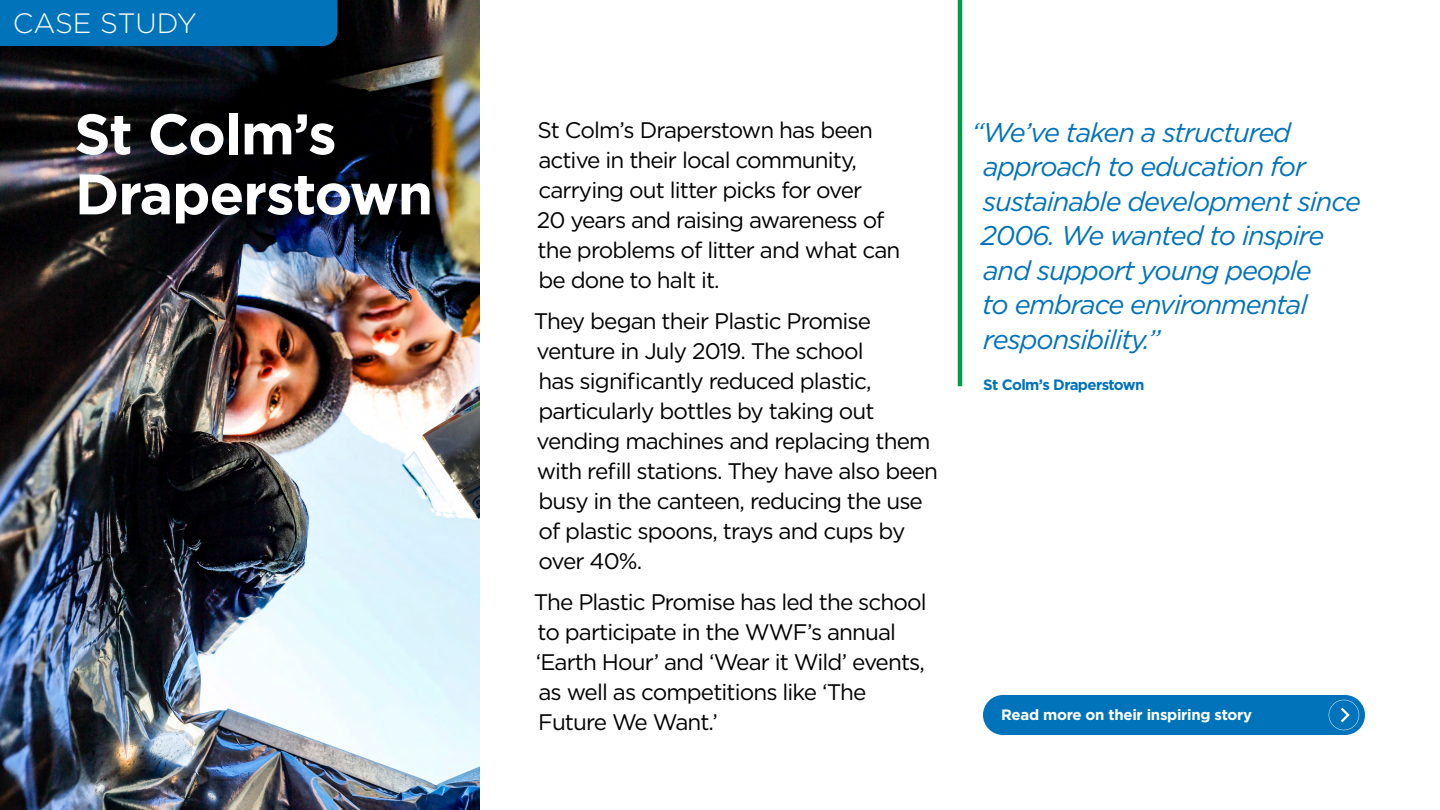
<style>
.page{position:relative;width:1440px;height:810px;background:#fff}
.page>*{position:absolute;margin:0;border:0;box-sizing:border-box;transform-origin:0 0}
.t1{font:700 57px/60px "Gotham";letter-spacing:-.02em;color:#fff}
.t2{font:300 27.97px "Gotham";color:#fff}
.t3{font:italic 27px/34.5px "Gotham";letter-spacing:-.04em;color:#0073ba}
.t4{font:22.5px/30px "Gotham";letter-spacing:-.04em;color:#000}
.t5{font:700 15px "Gotham";letter-spacing:-.02em;color:#fff}
.t6{font:700 15px "Gotham";letter-spacing:-.04em;color:#0073ba}
</style>
<div class="page">
<img style="left:0;top:0;width:480px;height:810px">
<div style="left:0;top:0;width:338px;height:46px;background:#0073ba"></div>
<hr style="left:958px;top:0;width:4px;height:386px;background:#009c47">
<div style="left:983px;top:695px;width:382px;height:40px;background:#0073ba;border-radius:20px"></div>
<svg style="left:1329px;top:700px;width:30px;height:30px"></svg>
<p class="t2" style="left:13px;top:5px;width:186px">CASE STUDY</p>
<h1 class="t1" style="left:74px;top:104px;width:361px">St Colm’s<br>Draperstown</h1>
<p class="t4" style="left:537px;top:115px;width:365px">St Colm’s Draperstown has been active in their local community, carrying out litter picks for over<br>20 years and raising awareness of the problems of litter and what can be done to halt it.</p>
<p class="t4" style="left:534px;top:306px;width:406px">They began their Plastic Promise venture in July 2019. The school<br>has significantly reduced plastic, particularly bottles by taking out vending machines and replacing them with refill stations. They have also been busy in the canteen, reducing the use of plastic spoons, trays and cups by over 40%.</p>
<p class="t4" style="left:534px;top:587px;width:394px">The Plastic Promise has led the school to participate in the WWF’s annual ‘Earth Hour’ and ‘Wear it Wild’ events, as well as competitions like ‘The<br>Future We Want.’</p>
<p class="t3" style="left:981px;top:114px;width:382px;text-indent:-9px">“We’ve taken a structured approach to education for sustainable development since<br>2006. We wanted to inspire and support young people<br>to embrace environmental responsibility.”</p>
<p class="t6" style="left:983px;top:374px;width:163px">St Colm’s Draperstown</p>
<p class="t5" style="left:1001px;top:704px;width:252px">Read more on their inspiring story</p>
</div>
